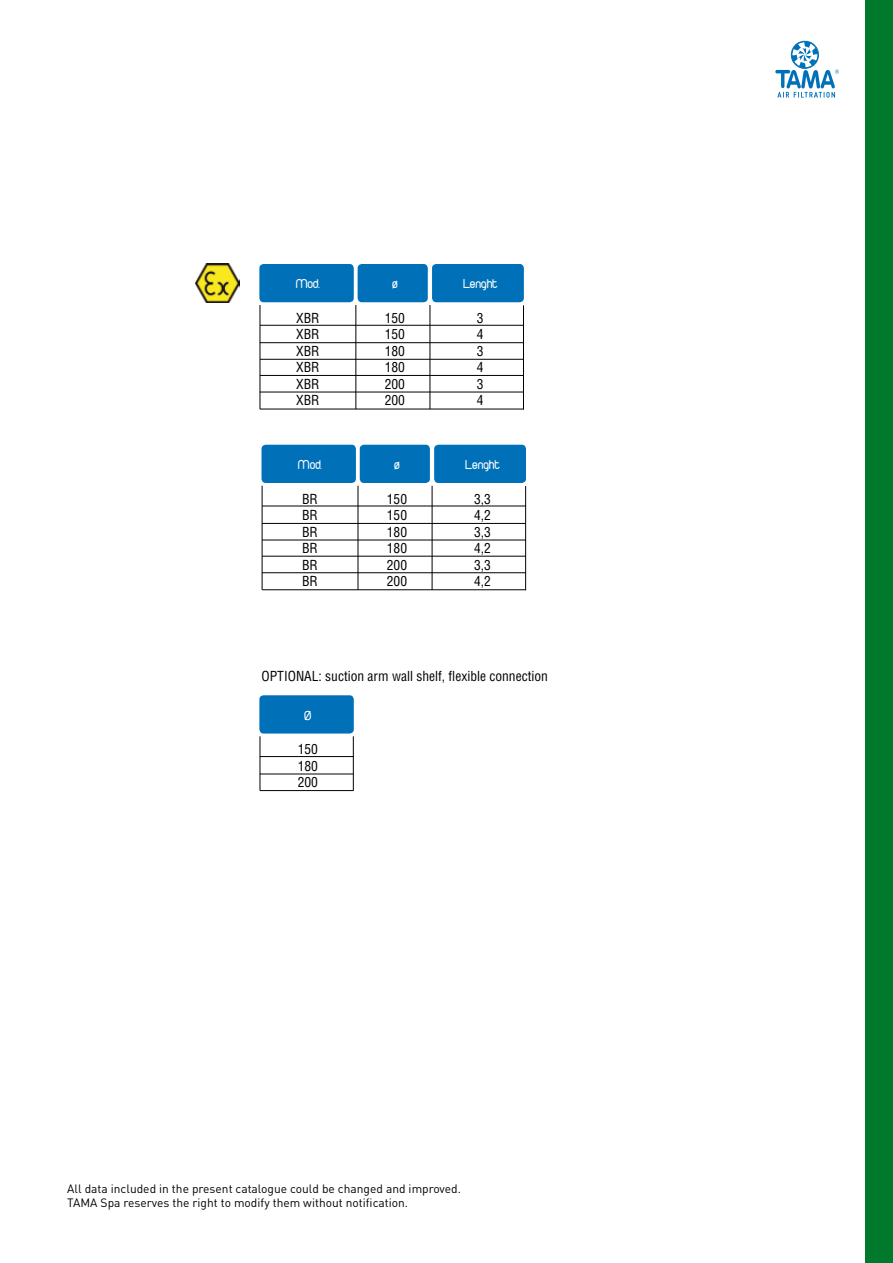
<style>
.page{position:relative;width:893px;height:1263px;background:#fff}
.page>*{position:absolute;margin:0;border:0;box-sizing:border-box;transform-origin:0 0}
.t1{font:condensed 13.5px/16.5px "Helvetica";color:#000;text-align:justify}
.t2{font:13.5px "Duepuntozero";color:#fff}
.t3{font:12px/14.4px "DIN";color:#000}
</style>
<div class="page">
<div style="left:865px;top:0;width:28px;height:1263px;background:#00792c"></div>
<div style="left:434px;top:445px;width:92px;height:38px;background:#0071b9;border-radius:4px"></div>
<div style="left:360px;top:445px;width:70px;height:38px;background:#0071b9;border-radius:4px"></div>
<div style="left:261px;top:445px;width:95px;height:38px;background:#0071b9;border-radius:4px"></div>
<hr style="left:262px;top:506px;width:264px;height:1px;background:#000">
<hr style="left:262px;top:540px;width:264px;height:1px;background:#000">
<hr style="left:262px;top:556px;width:264px;height:1px;background:#000">
<hr style="left:262px;top:486px;width:1px;height:104px;background:#000">
<hr style="left:358px;top:486px;width:1px;height:104px;background:#000">
<hr style="left:432px;top:486px;width:1px;height:104px;background:#000">
<hr style="left:262px;top:523px;width:264px;height:1px;background:#000">
<hr style="left:262px;top:572px;width:264px;height:1px;background:#000">
<hr style="left:262px;top:589px;width:264px;height:1px;background:#000">
<hr style="left:525px;top:486px;width:1px;height:104px;background:#000">
<img style="left:195px;top:264px;width:45px;height:38px">
<div style="left:432px;top:264px;width:92px;height:38px;background:#0071b9;border-radius:4px"></div>
<div style="left:358px;top:264px;width:70px;height:38px;background:#0071b9;border-radius:4px"></div>
<div style="left:259px;top:264px;width:95px;height:38px;background:#0071b9;border-radius:4px"></div>
<hr style="left:260px;top:325px;width:264px;height:1px;background:#000">
<hr style="left:260px;top:359px;width:264px;height:1px;background:#000">
<hr style="left:260px;top:375px;width:264px;height:1px;background:#000">
<hr style="left:260px;top:305px;width:1px;height:104px;background:#000">
<hr style="left:355px;top:305px;width:1px;height:104px;background:#000">
<hr style="left:430px;top:305px;width:1px;height:104px;background:#000">
<hr style="left:260px;top:342px;width:264px;height:1px;background:#000">
<hr style="left:260px;top:392px;width:264px;height:1px;background:#000">
<hr style="left:260px;top:409px;width:264px;height:1px;background:#000">
<hr style="left:523px;top:305px;width:1px;height:104px;background:#000">
<div style="left:259px;top:695px;width:95px;height:38px;background:#0071b9;border-radius:4px"></div>
<hr style="left:260px;top:756px;width:94px;height:1px;background:#000">
<hr style="left:260px;top:790px;width:94px;height:1px;background:#000">
<hr style="left:260px;top:736px;width:1px;height:54px;background:#000">
<hr style="left:353px;top:736px;width:1px;height:54px;background:#000">
<hr style="left:260px;top:774px;width:93px;height:1px;background:#000">
<svg style="left:775px;top:41px;width:64px;height:57px"></svg>
<p class="t2" style="left:296px;top:276px;width:26px">Mod.</p>
<p class="t2" style="left:392px;top:276px;width:7px">ø</p>
<p class="t2" style="left:463px;top:276px;width:36px">Lenght</p>
<p class="t1" style="left:296px;top:309px;width:25px">XBR</p>
<p class="t1" style="left:385px;top:309px;width:22px">150</p>
<p class="t1" style="left:477px;top:309px;width:8px">3</p>
<p class="t1" style="left:296px;top:326px;width:25px">XBR</p>
<p class="t1" style="left:385px;top:326px;width:22px">150</p>
<p class="t1" style="left:477px;top:326px;width:8px">4</p>
<p class="t1" style="left:296px;top:342px;width:25px">XBR</p>
<p class="t1" style="left:385px;top:342px;width:22px">180</p>
<p class="t1" style="left:477px;top:342px;width:8px">3</p>
<p class="t1" style="left:296px;top:359px;width:25px">XBR</p>
<p class="t1" style="left:385px;top:359px;width:22px">180</p>
<p class="t1" style="left:477px;top:359px;width:8px">4</p>
<p class="t1" style="left:296px;top:375px;width:25px">XBR</p>
<p class="t1" style="left:385px;top:375px;width:22px">200</p>
<p class="t1" style="left:477px;top:375px;width:8px">3</p>
<p class="t1" style="left:296px;top:392px;width:25px">XBR</p>
<p class="t1" style="left:385px;top:392px;width:22px">200</p>
<p class="t1" style="left:477px;top:392px;width:8px">4</p>
<p class="t2" style="left:298px;top:457px;width:26px">Mod.</p>
<p class="t2" style="left:394px;top:457px;width:7px">ø</p>
<p class="t2" style="left:465px;top:457px;width:36px">Lenght</p>
<p class="t1" style="left:302px;top:490px;width:17px">BR</p>
<p class="t1" style="left:387px;top:490px;width:22px">150</p>
<p class="t1" style="left:474px;top:490px;width:18px">3,3</p>
<p class="t1" style="left:302px;top:507px;width:17px">BR</p>
<p class="t1" style="left:387px;top:507px;width:22px">150</p>
<p class="t1" style="left:474px;top:507px;width:18px">4,2</p>
<p class="t1" style="left:302px;top:523px;width:17px">BR</p>
<p class="t1" style="left:387px;top:523px;width:22px">180</p>
<p class="t1" style="left:474px;top:523px;width:18px">3,3</p>
<p class="t1" style="left:302px;top:540px;width:17px">BR</p>
<p class="t1" style="left:387px;top:540px;width:22px">180</p>
<p class="t1" style="left:474px;top:540px;width:18px">4,2</p>
<p class="t1" style="left:302px;top:556px;width:17px">BR</p>
<p class="t1" style="left:387px;top:556px;width:22px">200</p>
<p class="t1" style="left:474px;top:556px;width:18px">3,3</p>
<p class="t1" style="left:302px;top:573px;width:17px">BR</p>
<p class="t1" style="left:387px;top:573px;width:22px">200</p>
<p class="t1" style="left:474px;top:573px;width:18px">4,2</p>
<p class="t1" style="left:261px;top:667px;width:288px">OPTIONAL: suction arm wall shelf, flexible connection</p>
<p class="t2" style="left:304px;top:708px;width:9px">Ø</p>
<p class="t1" style="left:298px;top:741px;width:22px">150<br>180<br>200</p>
<p class="t3" style="left:67px;top:1181px;width:395px">All data included in the present catalogue could be changed and improved.<br>TAMA Spa reserves the right to modify them without notification.</p>
</div>
